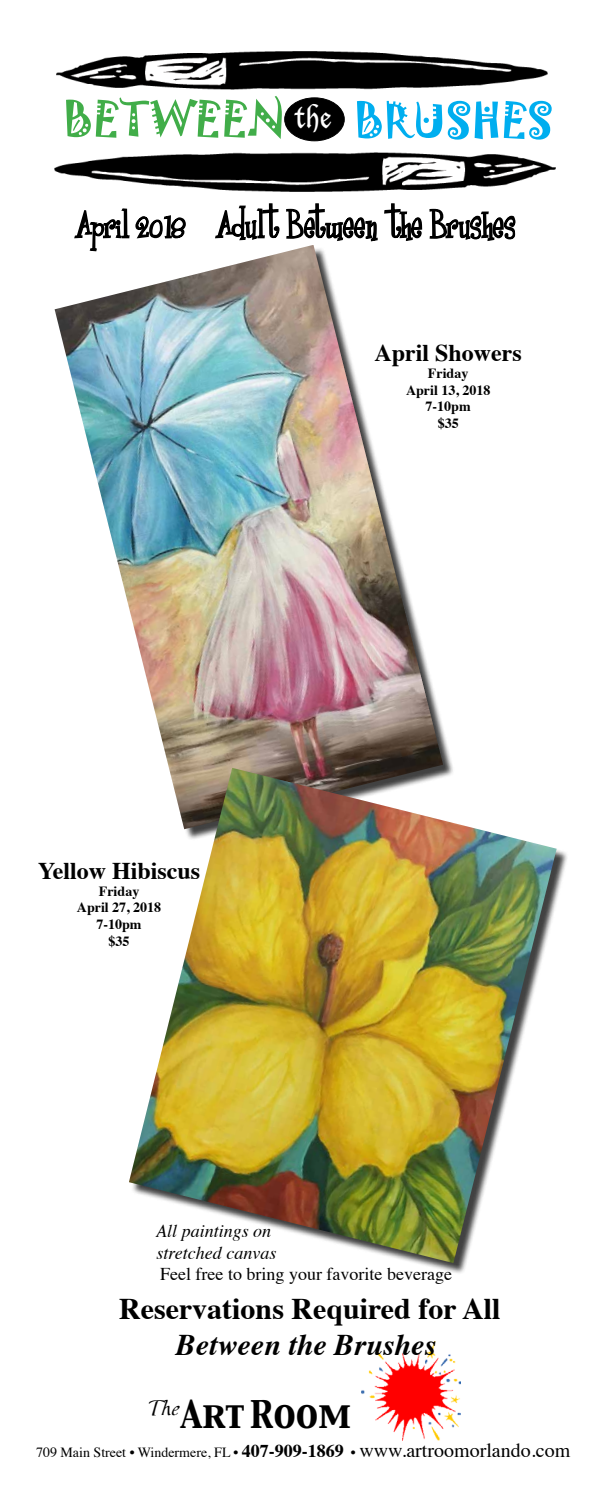
<style>
.page{position:relative;width:612px;height:1512px;background:#fff}
.page>*{position:absolute;margin:0;border:0;box-sizing:border-box;transform-origin:0 0}
.t1{font:54.5px "Jokerman Let Plain";color:#41ad49}
.t2{font:33.8px "Capitals";color:#000}
.t3{font:700 30px "Times";color:#000}
.t4{font:italic 700 30px "Times";color:#000}
.t5{font:700 24px "Times";color:#000}
.t6{font:18px "Times";color:#000}
.t7{font:italic 18px/21.6px "Times";color:#000}
.t8{font:14px "Times";color:#000}
.t9{font:700 14px/16.8px "Times";color:#000;text-align:center}
.s1{color:#00aeef}
.s2{font-weight:700;font-size:18px}
.s3{font-size:20px}
</style>
<div class="page">
<div style="left:285px;top:98px;width:59px;height:43px;background:#000;border-radius:50%"></div>
<div style="left:284px;top:97px;width:61px;height:44px;border:1px solid #000;border-radius:50%"></div>
<img style="left:57px;top:51px;width:490px;height:39px">
<img style="left:55px;top:153px;width:500px;height:39px">
<svg style="left:74px;top:208px;width:112px;height:37px"></svg>
<svg style="left:215px;top:203px;width:301px;height:39px"></svg>
<img style="left:361px;top:1341px;width:100px;height:100px">
<img style="left:55px;top:245px;width:388px;height:523px">
<img style="left:129px;top:768px;width:428px;height:495px">
<h1 class="t1" style="left:63px;top:87px;width:491px">BETWEEN <sup>the</sup> <span class="s1">BRUSHES</span></h1>
<h3 class="t5" style="left:38px;top:848px;width:164px">Yellow Hibiscus</h3>
<p class="t9" style="left:77px;top:881px;width:86px">Friday<br>April 27, 2018<br>7-10pm<br>$35</p>
<h3 class="t5" style="left:375px;top:330px;width:149px">April Showers</h3>
<p class="t9" style="left:406px;top:363px;width:86px">Friday<br>April 13, 2018<br>7-10pm<br>$35</p>
<p class="t7" style="left:156px;top:1219px;width:122px">All paintings on stretched canvas</p>
<p class="t6" style="left:160px;top:1257px;width:293px">Feel free to bring your favorite beverage</p>
<h3 class="t3" style="left:119px;top:1280px;width:383px">Reservations Required for All</h3>
<h3 class="t4" style="left:176px;top:1316px;width:262px">Between the Brushes</h3>
<h2 class="t2" style="left:149px;top:1391px;width:203px"><sup>The</sup>Art Room</h2>
<p class="t8" style="left:36px;top:1439px;width:536px">709 Main Street • Windermere, FL • <span class="s2">407-909-1869</span> • <span class="s3">www.artroomorlando.com</span></p>
</div>
